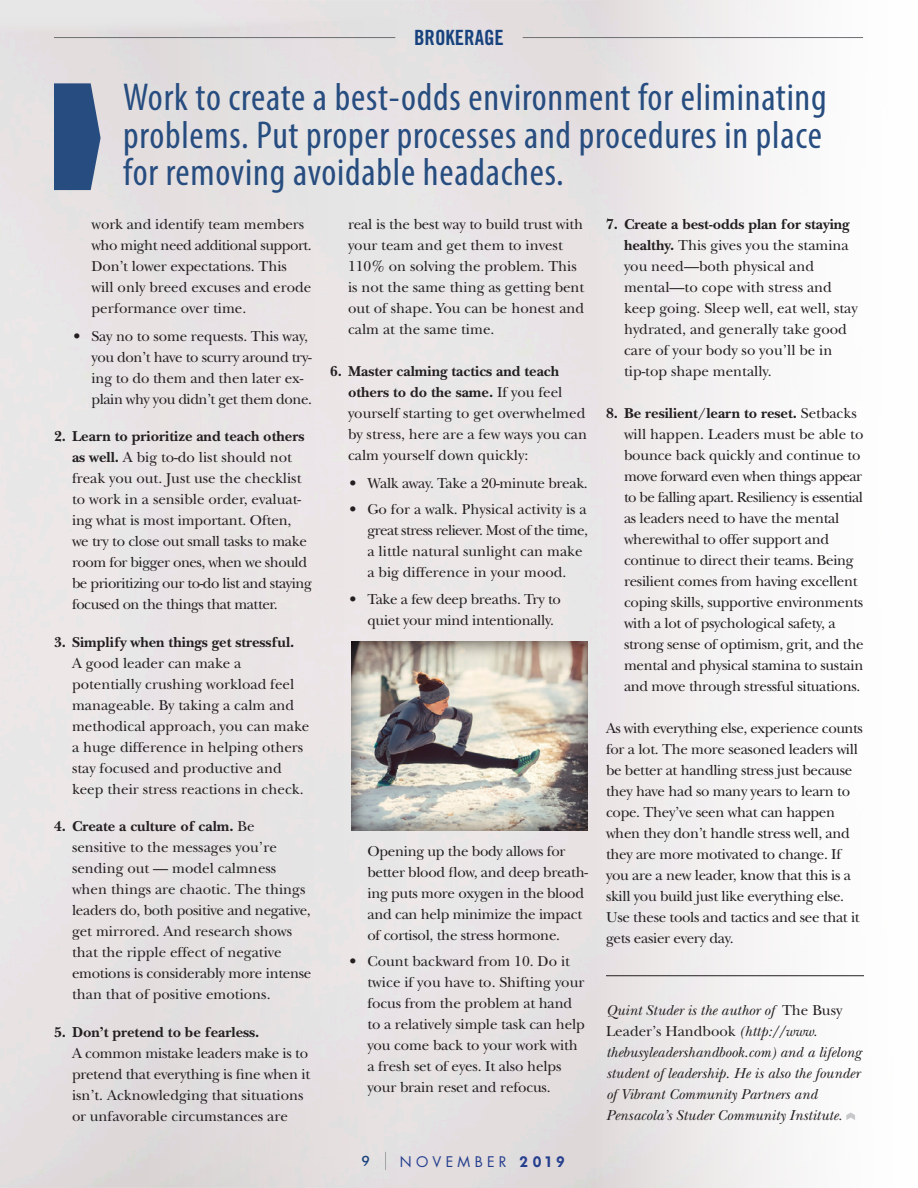
<style>
.page{position:relative;width:918px;height:1188px;background:#fff}
.page>*{position:absolute;margin:0;border:0;box-sizing:border-box;transform-origin:0 0}
.t1{font:condensed 39px/37.5px "Myriad Pro";letter-spacing:.02em;color:#274d80}
.t2{font:21px "Trade Gothic LT Std Bd Cn 20";color:#17427d}
.t3{font:15px/21px "New Baskerville";letter-spacing:-.01em;color:#231f20}
.t4{font:italic 15px/21px "New Baskerville";color:#231f20}
.t5{font:14.25px "Futura Std";letter-spacing:.3em;color:#253f8e}
.t6{font:500 14.25px "Futura BT";color:#17427d}
.s1{font-weight:700}
.s2{font-style:normal}
.s3{font-family:"Futura BQ";font-weight:600;font-size:15px}
</style>
<div class="page">
<div style="left:0;top:17px;width:416px;height:1170px;background:#e7e3e4"></div>
<hr style="left:606px;top:975px;width:258px;height:1px;background:#231f20">
<svg style="left:846px;top:1113px;width:9px;height:7px"></svg>
<svg style="left:385px;top:1152px;width:1px;height:18px"></svg>
<hr style="left:54px;top:37px;width:341px;height:1px;background:#6d6f72">
<hr style="left:523px;top:37px;width:340px;height:1px;background:#6d6f72">
<svg style="left:54px;top:83px;width:47px;height:107px;background:#3d5e8b"></svg>
<div style="left:350px;top:640px;width:240px;height:192px;background:#231f20;opacity:.75"></div>
<p class="t2" style="left:414px;top:25px;width:91px">BROKERAGE</p>
<p class="t1" style="left:123px;top:78px;width:705px">Work to create a best-odds environment for eliminating problems. Put proper processes and procedures in place for removing avoidable headaches.</p>
<p class="t3" style="left:92px;top:214px;width:222px">work and identify team members who might need additional support.<br>Don’t lower expectations. This will only breed excuses and erode performance over time.</p>
<p class="t3" style="left:92px;top:326px;width:222px;text-indent:-18px">• Say no to some requests. This way, you don’t have to scurry around try&shy;ing to do them and then later ex&shy;plain why you didn’t get them done.</p>
<p class="t3" style="left:72px;top:426px;width:241px;text-indent:-18px"><span class="s1">2. Learn to prioritize and teach others as well.</span> A big to-do list should not freak you out. Just use the checklist to work in a sensible order, evaluat&shy;ing what is most important. Often, we try to close out small tasks to make room for bigger ones, when we should be prioritizing our to-do list and staying focused on the things that matter.</p>
<p class="t3" style="left:72px;top:632px;width:239px;text-indent:-18px"><span class="s1">3. Simplify when things get stressful.<br></span>A good leader can make a potentially crushing workload feel manageable. By taking a calm and methodical approach, you can make a huge difference in helping others stay focused and productive and keep their stress reactions in check.</p>
<p class="t3" style="left:72px;top:816px;width:241px;text-indent:-18px"><span class="s1">4. Create a culture of calm.</span> Be sensitive to the messages you’re sending out — model calmness when things are chaotic. The things leaders do, both positive and negative, get mirrored. And research shows that the ripple effect of negative emotions is considerably more intense than that of positive emotions.</p>
<p class="t3" style="left:72px;top:1022px;width:240px;text-indent:-18px"><span class="s1">5. Don’t pretend to be fearless.<br></span>A common mistake leaders make is to pretend that everything is fine when it isn’t. Acknowledging that situations or unfavorable circumstances are</p>
<p class="t3" style="left:624px;top:214px;width:235px;text-indent:-18px"><span class="s1">7. Create a best-odds plan for staying healthy.</span> This gives you the stamina you need—both physical and mental—to cope with stress and keep going. Sleep well, eat well, stay hydrated, and generally take good care of your body so you’ll be in tip-top shape mentally.</p>
<p class="t3" style="left:624px;top:403px;width:241px;text-indent:-18px"><span class="s1">8. Be resilient/learn to reset.</span> Setbacks will happen. Leaders must be able to bounce back quickly and continue to move forward even when things appear to be falling apart. Resiliency is essential as leaders need to have the mental wherewithal to offer support and continue to direct their teams. Being resilient comes from having excellent coping skills, supportive environments with a lot of psychological safety, a strong sense of optimism, grit, and the mental and physical stamina to sustain and move through stressful situations.</p>
<p class="t3" style="left:606px;top:718px;width:258px">As with everything else, experience counts for a lot. The more seasoned leaders will be better at handling stress just because they have had so many years to learn to cope. They’ve seen what can happen when they don’t handle stress well, and they are more motivated to change. If you are a new leader, know that this is a skill you build just like everything else.<br>Use these tools and tactics and see that it gets easier every day.</p>
<p class="t3" style="left:348px;top:214px;width:238px">real is the best way to build trust with your team and get them to invest<br>110% on solving the problem. This is not the same thing as getting bent out of shape. You can be honest and calm at the same time.</p>
<p class="t3" style="left:348px;top:361px;width:241px;text-indent:-18px"><span class="s1">6. Master calming tactics and teach others to do the same.</span> If you feel yourself starting to get overwhelmed by stress, here are a few ways you can calm yourself down quickly:</p>
<p class="t3" style="left:350px;top:473px;width:240px">• Walk away. Take a 20-minute break.</p>
<p class="t3" style="left:368px;top:499px;width:222px;text-indent:-18px">• Go for a walk. Physical activity is a great stress reliever. Most of the time, a little natural sunlight can make a big difference in your mood.</p>
<p class="t3" style="left:368px;top:588px;width:195px;text-indent:-18px">• Take a few deep breaths. Try to quiet your mind intentionally.</p>
<p class="t3" style="left:368px;top:840px;width:222px">Opening up the body allows for better blood flow, and deep breath&shy;ing puts more oxygen in the blood and can help minimize the impact of cortisol, the stress hormone.</p>
<p class="t3" style="left:368px;top:951px;width:219px;text-indent:-18px">• Count backward from 10. Do it twice if you have to. Shifting your focus from the problem at hand to a relatively simple task can help you come back to your work with a fresh set of eyes. It also helps your brain reset and refocus.</p>
<p class="t4" style="left:606px;top:1000px;width:256px">Quint Studer is the author of <span class="s2">The Busy Leader’s Handbook</span> (http://www. thebusyleadershandbook.com) and a lifelong student of leadership. He is also the founder of Vibrant Community Partners and Pensacola’s Studer Community Institute.</p>
<p class="t6" style="left:362px;top:1153px;width:10px">9</p>
<p class="t5" style="left:400px;top:1152px;width:167px">NOVEMBER <span class="s3">2019</span></p>
</div>
